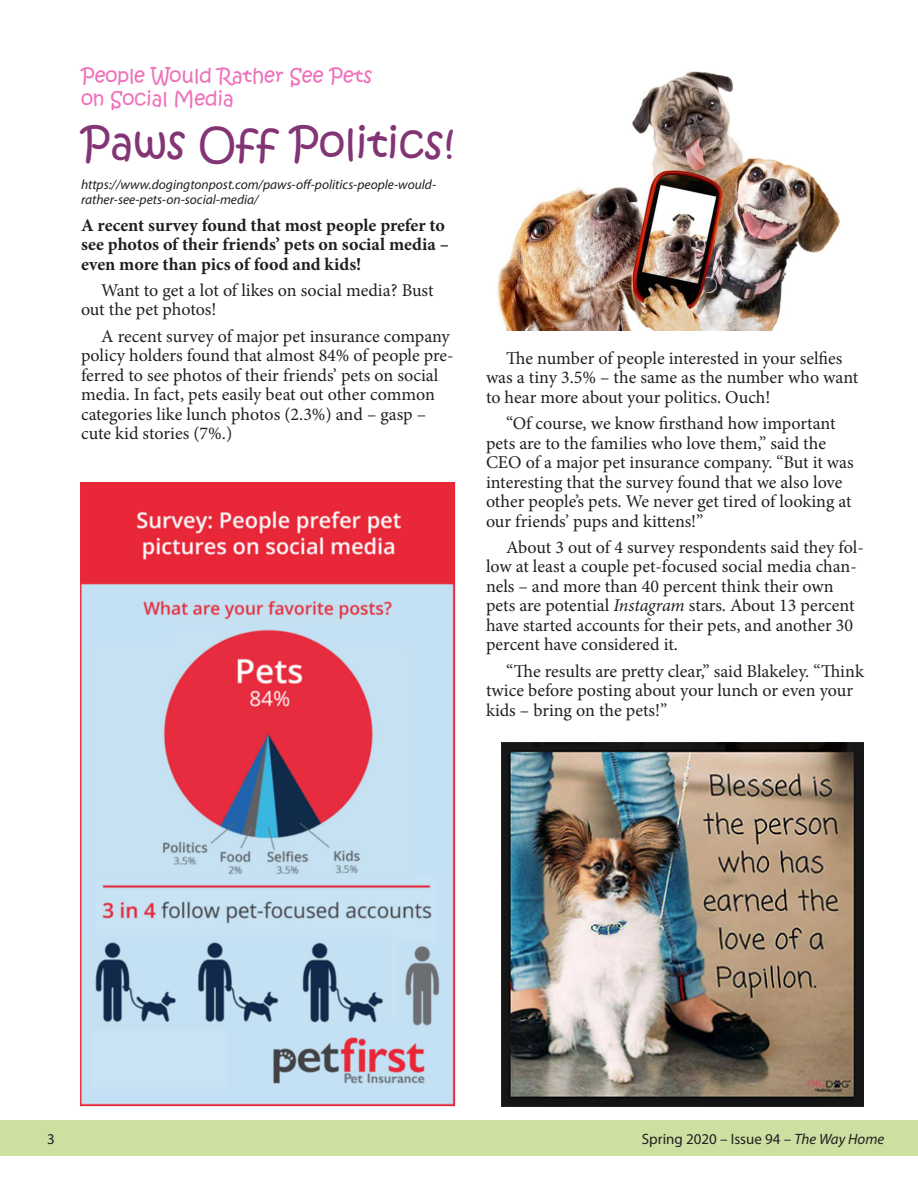
<style>
.page{position:relative;width:918px;height:1188px;background:#fff}
.page>*{position:absolute;margin:0;border:0;box-sizing:border-box;transform-origin:0 0}
.headlines{font:42px "Kristen ITC";color:#833475}
.subhead{font:19.5px/22.5px "Kristen ITC";color:#ef70bb}
.body{font:18px/19.5px "Minion Pro";color:#231f20}
.body_bold{font:700 18px/19.5px "Minion Pro";color:#231f20}
.t1{font:15px "Myriad Pro";color:#231f20}
.t2{font:italic 13.5px/15px "Myriad Pro";color:#231f20}
.s1{font-style:italic}
</style>
<div class="page">
<div style="left:0;top:1120px;width:918px;height:36px;background:#cce0a2"></div>
<img style="left:497px;top:71px;width:344px;height:260px">
<img style="left:80px;top:482px;width:376px;height:625px">
<img style="left:502px;top:742px;width:362px;height:365px">
<p class="subhead" style="left:81px;top:65px;width:293px">People Would Rather See Pets on Social Media</p>
<p class="headlines" style="left:81px;top:116px;width:375px">Paws Off Politics!</p>
<p class="t2" style="left:81px;top:177px;width:357px">https://www.dogingtonpost.com/paws-off-politics-people-would&shy;rather-see-pets-on-social-media/</p>
<p class="body_bold" style="left:81px;top:215px;width:370px">A recent survey found that most people prefer to see photos of their friends’ pets on social media – even more than pics of food and kids!</p>
<p class="body" style="left:81px;top:280px;width:354px;text-indent:20px">Want to get a lot of likes on social media? Bust out the pet photos!</p>
<p class="body" style="left:81px;top:326px;width:374px;text-indent:20px">A recent survey of major pet insurance company policy holders found that almost 84% of people pre&shy;ferred to see photos of their friends’ pets on social media. In fact, pets easily beat out other common categories like lunch photos (2.3%) and – gasp – cute kid stories (7%.)</p>
<p class="body" style="left:486px;top:348px;width:374px;text-indent:20px">The number of people interested in your selfies was a tiny 3.5% – the same as the number who want to hear more about your politics. Ouch!</p>
<p class="body" style="left:486px;top:414px;width:369px;text-indent:20px">“Of course, we know firsthand how important pets are to the families who love them,” said the CEO of a major pet insurance company. “But it was interesting that the survey found that we also love other people’s pets. We never get tired of looking at our friends’ pups and kittens!”</p>
<p class="body" style="left:486px;top:537px;width:379px;text-indent:20px">About 3 out of 4 survey respondents said they fol&shy;low at least a couple pet-focused social media chan&shy;nels – and more than 40 percent think their own pets are potential <span class="s1">Instagram</span> stars. About 13 percent have started accounts for their pets, and another 30 percent have considered it.</p>
<p class="body" style="left:486px;top:661px;width:380px;text-indent:20px">“The results are pretty clear,” said Blakeley. “Think twice before posting about your lunch or even your kids – bring on the pets!”</p>
<p class="t1" style="left:47px;top:1129px;width:9px">3</p>
<p class="t1" style="left:642px;top:1129px;width:244px">Spring 2020 – Issue 94 – <span class="s1">The Way Home</span></p>
<p class="t1" style="left:879px;top:1129px;width:9px">3</p>
</div>
